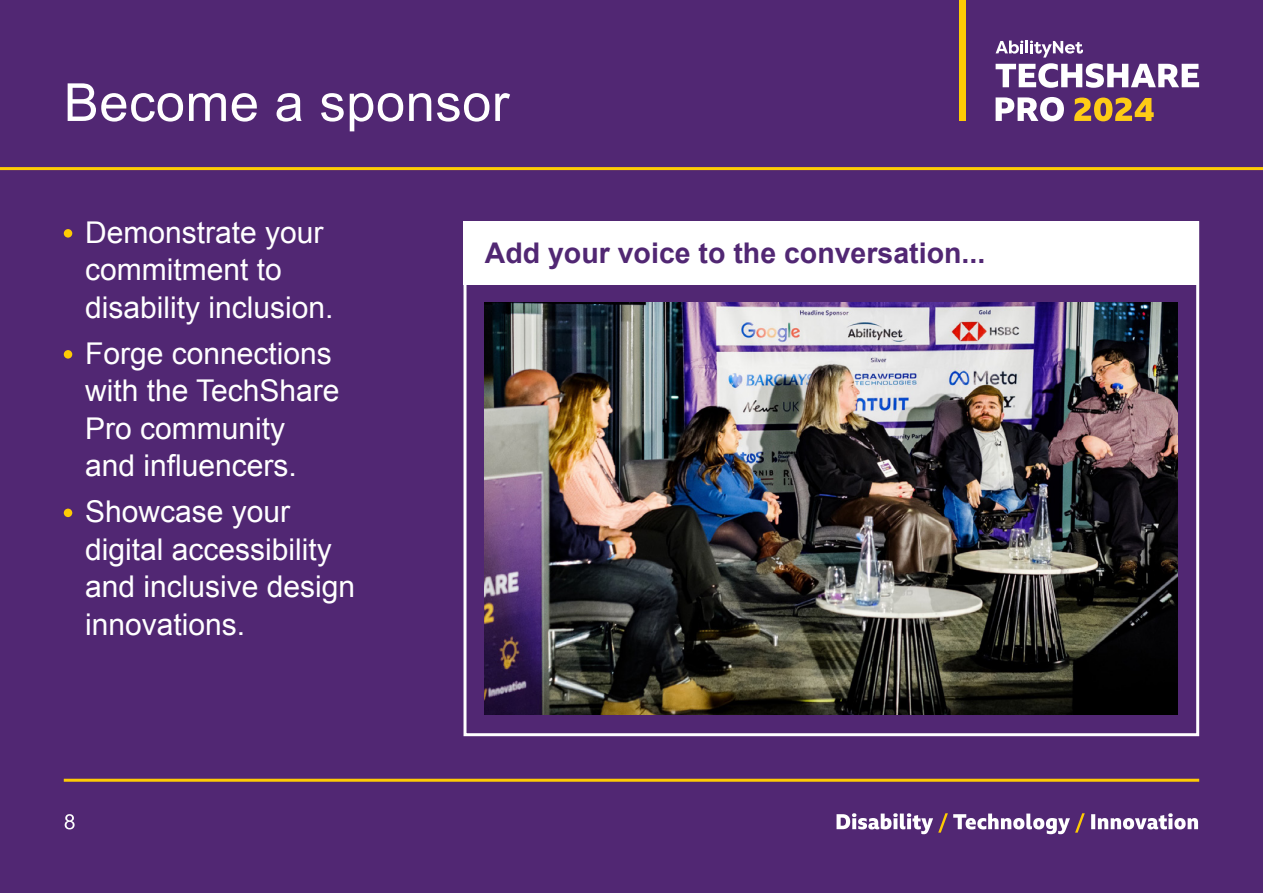
<style>
.page{position:relative;width:1263px;height:893px;background:#fff}
.page>*{position:absolute;margin:0;border:0;box-sizing:border-box;transform-origin:0 0}
.t1{font:52.5px "Arial";letter-spacing:.01em;color:#fff}
.t2{font:30px/37.5px "Arial";color:#fff}
.t3{font:700 28.5px "Arial";color:#512773}
</style>
<div class="page">
<div style="left:0;top:170px;width:1263px;height:723px;background:#512773"></div>
<div style="left:0;top:0;width:1263px;height:170px;background:#512773"></div>
<svg style="left:995px;top:41px;width:204px;height:47px"></svg>
<svg style="left:995px;top:97px;width:69px;height:24px"></svg>
<svg style="left:1074px;top:98px;width:80px;height:23px"></svg>
<div style="left:959px;top:0;width:6px;height:121px;background:#fecb04"></div>
<hr style="left:64px;top:779px;width:1135px;height:3px;background:#fecb04">
<hr style="left:0;top:167px;width:1263px;height:3px;background:#fecb04">
<div style="left:463px;top:221px;width:736px;height:515px;background:#512773;border:3px solid #fff"></div>
<div style="left:463px;top:221px;width:736px;height:63px;background:#fff"></div>
<img style="left:485px;top:303px;width:693px;height:412px">
<div style="left:64px;top:229px;width:8px;height:9px;background:#fecb04;border-radius:50%"></div>
<div style="left:64px;top:350px;width:8px;height:9px;background:#fecb04;border-radius:50%"></div>
<div style="left:64px;top:509px;width:8px;height:8px;background:#fecb04;border-radius:50%"></div>
<svg style="left:65px;top:814px;width:10px;height:15px"></svg>
<svg style="left:1091px;top:813px;width:107px;height:16px"></svg>
<svg style="left:836px;top:813px;width:249px;height:21px"></svg>
<h1 class="t1" style="left:64px;top:68px;width:447px">Become a sponsor</h1>
<p class="t2" style="left:85px;top:214px;width:250px">Demonstrate your commitment to disability inclusion.</p>
<p class="t2" style="left:85px;top:335px;width:256px">Forge connections with the TechShare<br>Pro community and influencers.</p>
<p class="t2" style="left:85px;top:493px;width:272px">Showcase your digital accessibility and inclusive design innovations.</p>
<p class="t3" style="left:485px;top:234px;width:502px">Add your voice to the conversation...</p>
</div>
